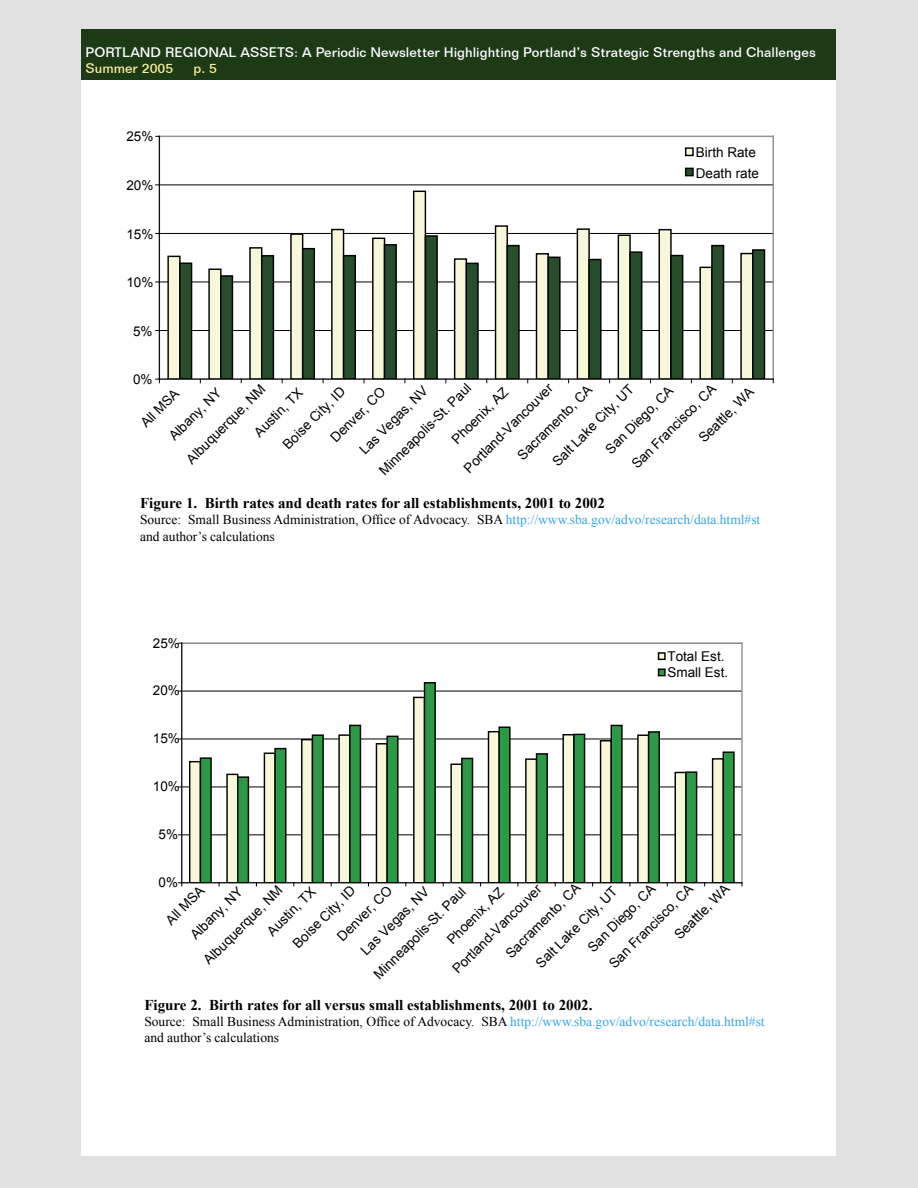
<style>
.page{position:relative;width:918px;height:1188px;background:#e1e1e1}
.page>*{position:absolute;margin:0;border:0;box-sizing:border-box;transform-origin:0 0}
.t1{font:700 15px "Times New Roman";color:#000}
.t2{font:13.5px/20.2px "Arial";color:#000}
.t3{font:13.5px/16.2px "Times New Roman";color:#000}
.t4{font:500 13.5px "Folio BT";color:#fff}
.t5{font:500 13.5px "Folio BT";color:#f8ec9a}
.s1{color:#cfcfcf}
.s2{color:#36a7e9}
</style>
<div class="page">
<div style="left:81px;top:70px;width:755px;height:1086px;background:#fff"></div>
<div style="left:81px;top:29px;width:755px;height:51px;background:#1d3a17"></div>
<svg style="left:155px;top:135px;width:619px;height:249px"></svg>
<div style="left:675px;top:142px;width:86px;height:40px;background:#fff"></div>
<div style="left:686px;top:148px;width:7px;height:7px;background:#f7f7da"></div>
<div style="left:685px;top:147px;width:9px;height:9px;border:1px solid #000"></div>
<div style="left:686px;top:168px;width:7px;height:8px;background:#264e2a"></div>
<div style="left:685px;top:168px;width:9px;height:8px;border:1px solid #000"></div>
<svg style="left:178px;top:642px;width:565px;height:245px"></svg>
<div style="left:658px;top:652px;width:8px;height:8px;border:1px solid #000"></div>
<div style="left:659px;top:669px;width:6px;height:7px;background:#2c9945"></div>
<div style="left:658px;top:669px;width:8px;height:7px;border:1px solid #000"></div>
<p class="t4" style="left:86px;top:44px;width:732px">PORTLAND REGIONAL ASSETS<span class="s1">:</span> A Periodic Newsletter Highlighting Portland’s Strategic Strengths and Challenges</p>
<p class="t5" style="left:86px;top:60px;width:89px">Summer 2005</p>
<p class="t5" style="left:194px;top:60px;width:25px">p. 5</p>
<p class="t2" style="left:126px;top:127px;width:29px">25%</p>
<p class="t2" style="left:126px;top:175px;width:29px">20%</p>
<p class="t2" style="left:126px;top:224px;width:29px">15%</p>
<p class="t2" style="left:126px;top:272px;width:29px">10%</p>
<p class="t2" style="left:133px;top:321px;width:21px">5%</p>
<p class="t2" style="left:696px;top:143px;width:65px">Birth Rate<br>Death rate</p>
<p class="t2" style="left:133px;top:369px;width:21px">0%</p>
<p class="t2" style="left:375px;top:466px;width:125px;rotate:-45deg">Minneapolis-St. Paul</p>
<p class="t2" style="left:627px;top:459px;width:114px;rotate:-45deg">San Francisco, CA</p>
<p class="t2" style="left:548px;top:457px;width:110px;rotate:-45deg">Salt Lake City, UT</p>
<p class="t2" style="left:513px;top:450px;width:101px;rotate:-45deg">Sacramento, CA</p>
<p class="t2" style="left:459px;top:463px;width:121px;rotate:-45deg">Portland-Vancouver</p>
<p class="t2" style="left:182px;top:454px;width:107px;rotate:-45deg">Albuquerque, NM</p>
<p class="t2" style="left:601px;top:444px;width:91px;rotate:-45deg">San Diego, CA</p>
<p class="t2" style="left:355px;top:445px;width:91px;rotate:-45deg">Las Vegas, NV</p>
<p class="t2" style="left:278px;top:440px;width:83px;rotate:-45deg">Boise City, ID</p>
<p class="t2" style="left:694px;top:433px;width:73px;rotate:-45deg">Seattle, WA</p>
<p class="t2" style="left:447px;top:434px;width:75px;rotate:-45deg">Phoenix, AZ</p>
<p class="t2" style="left:326px;top:433px;width:73px;rotate:-45deg">Denver, CO</p>
<p class="t2" style="left:164px;top:431px;width:69px;rotate:-45deg">Albany, NY</p>
<p class="t2" style="left:249px;top:427px;width:64px;rotate:-45deg">Austin, TX</p>
<p class="t2" style="left:136px;top:418px;width:50px;rotate:-45deg">All MSA</p>
<p class="t1" style="left:140px;top:493px;width:466px">Figure 1. Birth rates and death rates for all establishments, 2001 to 2002</p>
<p class="t3" style="left:140px;top:512px;width:622px">Source: Small Business Administration, Office of Advocacy. SBA <span class="s2">http://www.sba.gov/advo/research/data.html#st </span>and author’s calculations</p>
<p class="t2" style="left:153px;top:633px;width:29px">25%</p>
<p class="t2" style="left:153px;top:681px;width:29px">20%</p>
<p class="t2" style="left:153px;top:729px;width:29px">15%</p>
<p class="t2" style="left:153px;top:777px;width:29px">10%</p>
<p class="t2" style="left:159px;top:825px;width:21px">5%</p>
<p class="t2" style="left:667px;top:648px;width:62px;line-height:16.2px">Total Est.<br>Small Est.</p>
<p class="t2" style="left:159px;top:872px;width:21px">0%</p>
<p class="t2" style="left:480px;top:927px;width:101px;line-height:26.7px;text-indent:-49px;rotate:-45deg">Portland-Vancouver<br>Sacramento, CA</p>
<p class="t2" style="left:604px;top:959px;width:114px;rotate:-45deg">San Francisco, CA</p>
<p class="t2" style="left:583px;top:943px;width:91px;rotate:-45deg">San Diego, CA</p>
<p class="t2" style="left:670px;top:930px;width:73px;rotate:-45deg">Seattle, WA</p>
<p class="t2" style="left:161px;top:915px;width:50px;rotate:-45deg">All MSA</p>
<p class="t2" style="left:332px;top:931px;width:73px;rotate:-45deg">Denver, CO</p>
<p class="t2" style="left:288px;top:939px;width:83px;rotate:-45deg">Boise City, ID</p>
<p class="t2" style="left:199px;top:955px;width:107px;rotate:-45deg">Albuquerque, NM</p>
<p class="t2" style="left:531px;top:958px;width:110px;rotate:-45deg">Salt Lake City, UT</p>
<p class="t2" style="left:356px;top:946px;width:91px;rotate:-45deg">Las Vegas, NV</p>
<p class="t2" style="left:186px;top:930px;width:69px;rotate:-45deg">Albany, NY</p>
<p class="t2" style="left:262px;top:926px;width:64px;rotate:-45deg">Austin, TX</p>
<p class="t2" style="left:442px;top:935px;width:75px;rotate:-45deg">Phoenix, AZ</p>
<p class="t2" style="left:369px;top:970px;width:125px;rotate:-45deg">Minneapolis-St. Paul</p>
<p class="t1" style="left:144px;top:994px;width:450px">Figure 2. Birth rates for all versus small establishments, 2001 to 2002.</p>
<p class="t3" style="left:144px;top:1013px;width:622px">Source: Small Business Administration, Office of Advocacy. SBA <span class="s2">http://www.sba.gov/advo/research/data.html#st </span>and author’s calculations</p>
</div>
